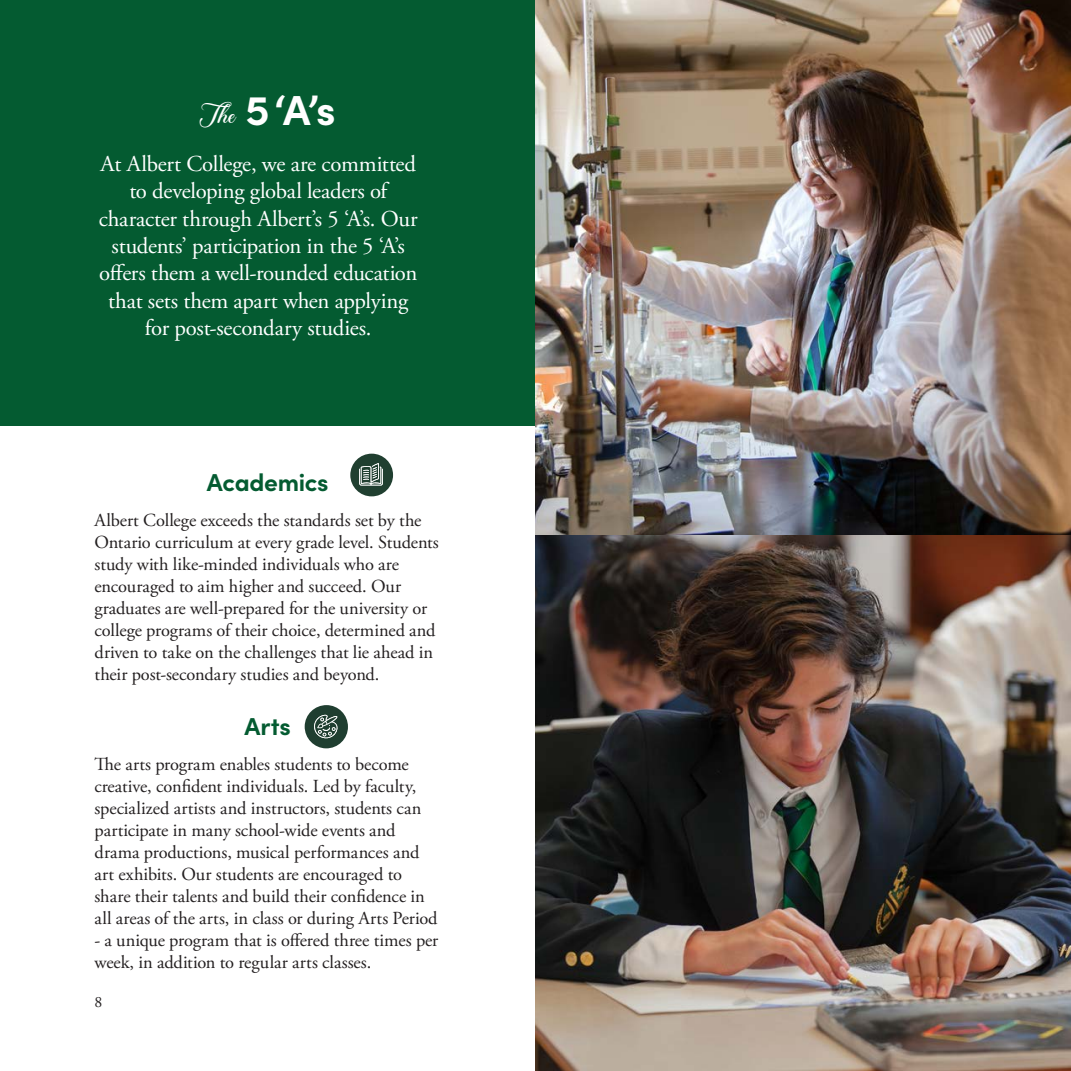
<style>
.page{position:relative;width:1071px;height:1071px;background:#fff}
.page>*{position:absolute;margin:0;border:0;box-sizing:border-box;transform-origin:0 0}
.t1{font:700 42px "Sofia Pro";color:#fff}
.t2{font:700 24.5px "Sofia Pro";letter-spacing:-.01em;color:#045b31}
.t3{font:22.75px/27.3px "Adobe Garamond Pro";letter-spacing:-.01em;color:#fff;text-align:center}
.t4{font:18.38px/22.1px "Adobe Garamond Pro";color:#231f20}
.t5{font:15.75px "Adobe Garamond Pro";color:#231f20}
.s1{font-family:"Madina";font-weight:400;font-size:35.88px}
</style>
<div class="page">
<div style="left:0;top:0;width:1071px;height:426px;background:#045b31"></div>
<img style="left:536px;top:0;width:535px;height:1071px">
<svg style="left:350px;top:453px;width:44px;height:44px"></svg>
<svg style="left:304px;top:705px;width:44px;height:44px"></svg>
<p class="t1" style="left:200px;top:78px;width:137px"><span class="s1">The</span> 5 ‘A’s</p>
<p class="t3" style="left:99px;top:151px;width:321px">At Albert College, we are committed to developing global leaders of character through Albert’s 5 ‘A’s. Our students’ participation in the 5 ‘A’s offers them a well-rounded education that sets them apart when applying for post-secondary studies.</p>
<p class="t2" style="left:207px;top:464px;width:123px">Academics</p>
<p class="t4" style="left:94px;top:510px;width:346px">Albert College exceeds the standards set by the Ontario curriculum at every grade level. Students study with like-minded individuals who are encouraged to aim higher and succeed. Our graduates are well-prepared for the university or college programs of their choice, determined and driven to take on the challenges that lie ahead in their post-secondary studies and beyond.</p>
<p class="t2" style="left:245px;top:707px;width:48px">Arts</p>
<p class="t4" style="left:94px;top:753px;width:345px">The arts program enables students to become creative, confident individuals. Led by faculty, specialized artists and instructors, students can participate in many school-wide events and drama productions, musical performances and art exhibits. Our students are encouraged to share their talents and build their confidence in all areas of the arts, in class or during Arts Period</p>
<p class="t4" style="left:94px;top:930px;width:345px">- a unique program that is offered three times per week, in addition to regular arts classes.</p>
<p class="t5" style="left:94px;top:993px;width:9px">8</p>
</div>
